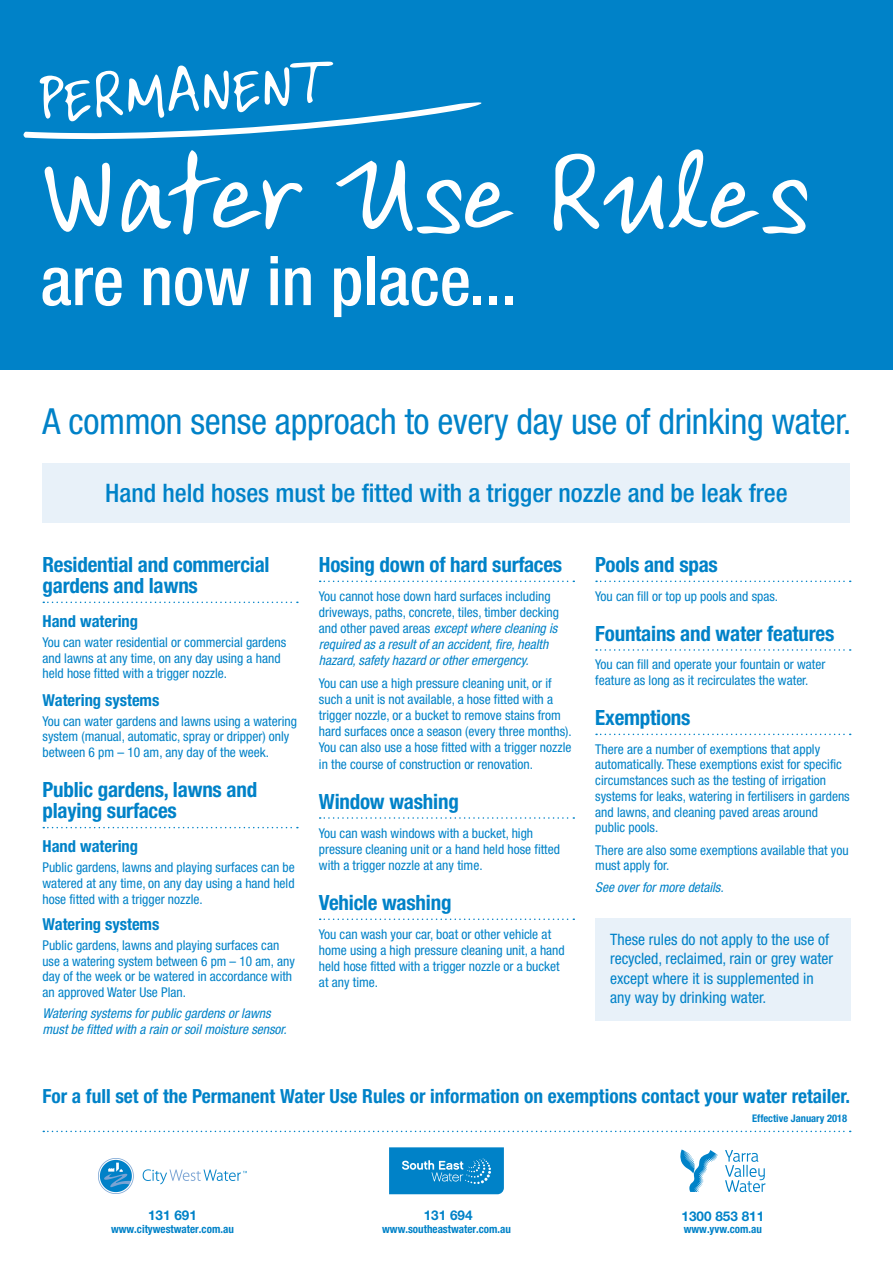
<style>
.page{position:relative;width:893px;height:1263px;background:#fff}
.page>*{position:absolute;margin:0;border:0;box-sizing:border-box;transform-origin:0 0}
.t1{font:110.7px "Ardleys Hand";color:#fff}
.t2{font:500 condensed 67.95px "Helvetica Neue LT Std";color:#fff}
.t3{font:condensed 36px "Helvetica Neue LT Std";letter-spacing:-.01em;color:#0082c8}
.t4{font:500 condensed 25.5px "Helvetica Neue LT Std";color:#0082c8}
.t5{font:700 condensed 21px/21px "Helvetica Neue LT Std";letter-spacing:-.01em;color:#0082c8}
.t6{font:700 condensed 19.5px "Helvetica Neue LT Std";color:#0082c8}
.t7{font:700 condensed 16.5px "Helvetica Neue LT Std";color:#0082c8}
.t8{font:condensed 15.75px/19.5px "Helvetica Neue LT Std";color:#0082c8}
.t9{font:condensed 13.5px/15.8px "Helvetica Neue LT Std";color:#0082c8}
.t10{font:italic condensed 13.5px/15.8px "Helvetica Neue LT Std";color:#0082c8}
.t11{font:700 13.5px "Helvetica Neue LT Std";color:#0082c8}
.t12{font:700 condensed 11.25px "Helvetica Neue LT Std";color:#0082c8}
.t13{font:700 condensed 10.5px "Helvetica Neue LT Std";color:#0082c8}
.s1{font-style:italic}
</style>
<div class="page">
<svg style="left:43px;top:602px;width:255px;height:1px"></svg>
<svg style="left:43px;top:827px;width:255px;height:1px"></svg>
<svg style="left:320px;top:581px;width:254px;height:1px"></svg>
<svg style="left:320px;top:817px;width:254px;height:2px"></svg>
<svg style="left:320px;top:918px;width:254px;height:2px"></svg>
<svg style="left:596px;top:581px;width:255px;height:1px"></svg>
<svg style="left:596px;top:649px;width:255px;height:2px"></svg>
<svg style="left:596px;top:734px;width:255px;height:1px"></svg>
<div style="left:0;top:0;width:893px;height:370px;background:#0082c8"></div>
<div style="left:595px;top:918px;width:255px;height:102px;background:#e8f1f9"></div>
<div style="left:43px;top:463px;width:807px;height:60px;background:#e8f1f9"></div>
<svg style="left:23px;top:62px;width:459px;height:77px"></svg>
<svg style="left:43px;top:1131px;width:808px;height:1px"></svg>
<svg style="left:389px;top:1147px;width:115px;height:47px;background:#168ccc"></svg>
<svg style="left:680px;top:1149px;width:38px;height:43px"></svg>
<svg style="left:725px;top:1150px;width:40px;height:42px"></svg>
<img style="left:99px;top:1158px;width:148px;height:35px">
<h1 class="t1" style="left:38px;top:126px;width:771px">Water Use Rules</h1>
<h2 class="t2" style="left:40px;top:240px;width:478px">are now in place...</h2>
<h3 class="t3" style="left:43px;top:400px;width:811px">A common sense approach to every day use of drinking water.</h3>
<h3 class="t4" style="left:105px;top:478px;width:684px">Hand held hoses must be fitted with a trigger nozzle and be leak free</h3>
<h3 class="t5" style="left:43px;top:554px;width:229px">Residential and commercial gardens and lawns</h3>
<p class="t7" style="left:43px;top:611px;width:97px">Hand watering</p>
<p class="t9" style="left:43px;top:634px;width:245px">You can water residential or commercial gardens and lawns at any time, on any day using a hand held hose fitted with a trigger nozzle.</p>
<p class="t7" style="left:43px;top:690px;width:118px">Watering systems</p>
<p class="t9" style="left:43px;top:713px;width:256px">You can water gardens and lawns using a watering system (manual, automatic, spray or dripper) only between 6 pm – 10 am, any day of the week.</p>
<h3 class="t5" style="left:43px;top:779px;width:216px">Public gardens, lawns and playing surfaces</h3>
<p class="t7" style="left:43px;top:836px;width:97px">Hand watering</p>
<p class="t9" style="left:43px;top:859px;width:254px;text-align:justify">Public gardens, lawns and playing surfaces can be watered at any time, on any day using a hand held hose fitted with a trigger nozzle.</p>
<p class="t7" style="left:43px;top:914px;width:118px">Watering systems</p>
<p class="t9" style="left:43px;top:937px;width:254px">Public gardens, lawns and playing surfaces can use a watering system between 6 pm – 10 am, any day of the week or be watered in accordance with an approved Water Use Plan.</p>
<p class="t10" style="left:43px;top:1006px;width:246px">Watering systems for public gardens or lawns must be fitted with a rain or soil moisture sensor.</p>
<h3 class="t5" style="left:319px;top:554px;width:245px">Hosing down of hard surfaces</h3>
<p class="t9" style="left:319px;top:588px;width:242px">You cannot hose down hard surfaces including driveways, paths, concrete, tiles, timber decking and other paved areas <span class="s1">except where cleaning is required as a result of an accident, fire, health hazard, safety hazard or other emergency.</span></p>
<p class="t9" style="left:319px;top:675px;width:254px">You can use a high pressure cleaning unit, or if such a unit is not available, a hose fitted with a trigger nozzle, or a bucket to remove stains from hard surfaces once a season (every three months).<br>You can also use a hose fitted with a trigger nozzle in the course of construction or renovation.</p>
<h3 class="t5" style="left:319px;top:790px;width:141px">Window washing</h3>
<p class="t9" style="left:319px;top:825px;width:243px">You can wash windows with a bucket, high pressure cleaning unit or a hand held hose fitted with a trigger nozzle at any time.</p>
<h3 class="t5" style="left:319px;top:892px;width:134px">Vehicle washing</h3>
<p class="t9" style="left:319px;top:926px;width:247px">You can wash your car, boat or other vehicle at home using a high pressure cleaning unit, a hand held hose fitted with a trigger nozzle or a bucket at any time.</p>
<h3 class="t5" style="left:595px;top:554px;width:124px">Pools and spas</h3>
<p class="t9" style="left:595px;top:588px;width:184px">You can fill or top up pools and spas.</p>
<h3 class="t5" style="left:595px;top:622px;width:241px">Fountains and water features</h3>
<p class="t9" style="left:595px;top:656px;width:232px">You can fill and operate your fountain or water feature as long as it recirculates the water.</p>
<h3 class="t5" style="left:595px;top:707px;width:97px">Exemptions</h3>
<p class="t9" style="left:595px;top:741px;width:256px">There are a number of exemptions that apply automatically. These exemptions exist for specific circumstances such as the testing of irrigation systems for leaks, watering in fertilisers in gardens and lawns, and cleaning paved areas around public pools.</p>
<p class="t9" style="left:595px;top:842px;width:255px">There are also some exemptions available that you must apply for.</p>
<p class="t10" style="left:595px;top:880px;width:130px">See over for more details.</p>
<p class="t8" style="left:610px;top:929px;width:225px">These rules do not apply to the use of recycled, reclaimed, rain or grey water except where it is supplemented in any way by drinking water.</p>
<h3 class="t6" style="left:43px;top:1084px;width:809px">For a full set of the Permanent Water Use Rules or information on exemptions contact your water retailer.</h3>
<p class="t11" style="left:148px;top:1207px;width:50px">131 691</p>
<p class="t12" style="left:111px;top:1222px;width:124px">www.citywestwater.com.au</p>
<p class="t11" style="left:424px;top:1207px;width:50px">131 694</p>
<p class="t12" style="left:382px;top:1222px;width:130px">www.southeastwater.com.au</p>
<p class="t13" style="left:752px;top:1112px;width:96px">Effective January 2018</p>
<p class="t11" style="left:682px;top:1207px;width:84px">1300 853 811</p>
<p class="t12" style="left:684px;top:1222px;width:80px">www.yvw.com.au</p>
</div>
